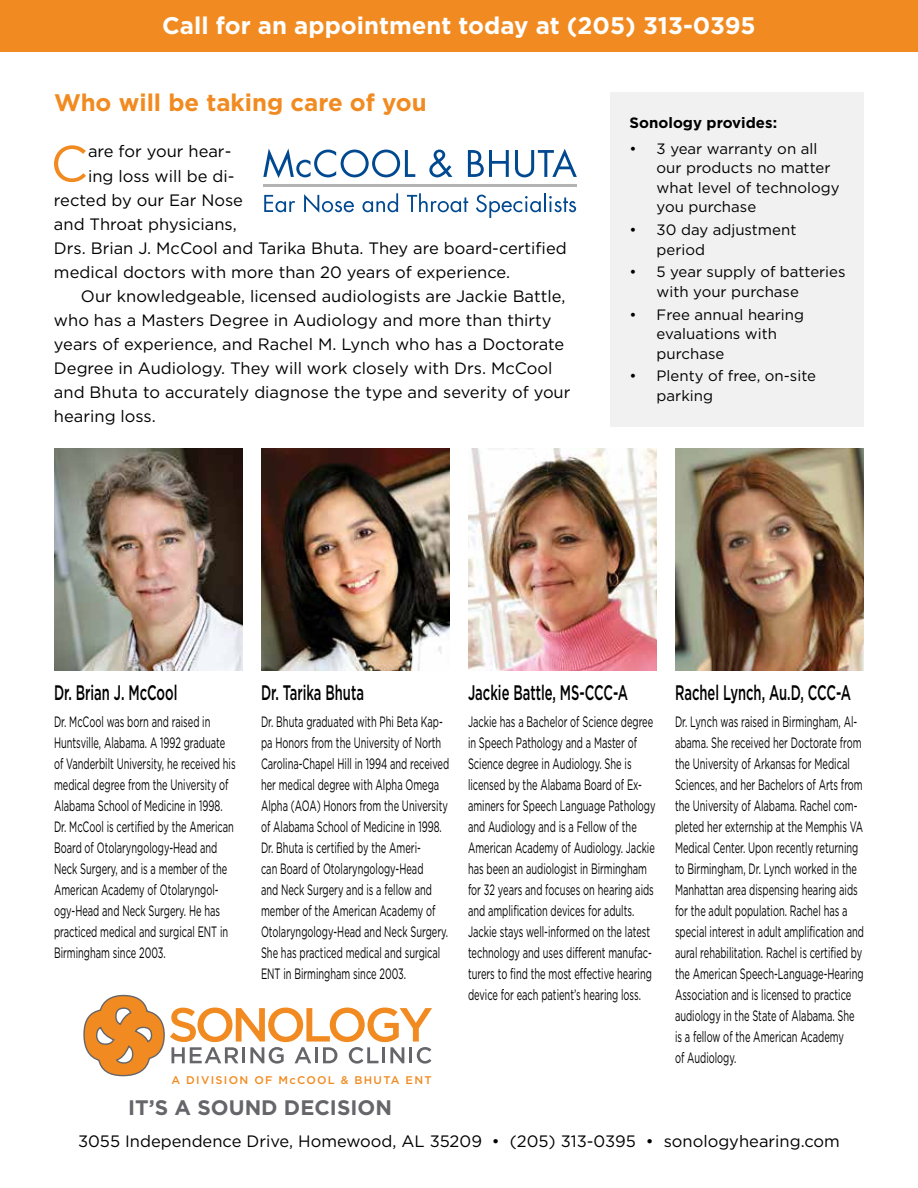
<style>
.page{position:relative;width:918px;height:1188px;background:#fff}
.page>*{position:absolute;margin:0;border:0;box-sizing:border-box;transform-origin:0 0}
.t1{font:50.85px "Gotham";color:#f18b21}
.t2{font:700 24px "Gotham";color:#fff}
.t3{font:700 24px "Gotham";color:#f18b21}
.t4{font:500 21px "Gotham";color:#000;scale:.62 1}
.t5{font:700 21px "Gotham";color:#65656a}
.t6{font:16.5px "Gotham";color:#000}
.t7{font:15px/21px "Gotham";color:#000;scale:.62 1}
.t8{font:15px/19.5px "Gotham";color:#000}
.t9{font:700 15px "Gotham";color:#000}
.t10{font:500 11.1px "Gotham";letter-spacing:.115em;color:#f18b21}
</style>
<div class="page">
<div style="left:610px;top:92px;width:254px;height:335px;background:#f1f1f2"></div>
<img style="left:54px;top:448px;width:189px;height:223px">
<img style="left:261px;top:448px;width:189px;height:223px">
<img style="left:468px;top:448px;width:189px;height:223px">
<img style="left:675px;top:448px;width:189px;height:223px">
<div style="left:0;top:0;width:918px;height:52px;background:#f18b21"></div>
<svg style="left:83px;top:994px;width:349px;height:83px"></svg>
<svg style="left:264px;top:195px;width:31px;height:17px"></svg>
<svg style="left:304px;top:194px;width:50px;height:19px"></svg>
<svg style="left:362px;top:193px;width:36px;height:19px"></svg>
<svg style="left:407px;top:193px;width:61px;height:19px"></svg>
<svg style="left:476px;top:193px;width:100px;height:25px"></svg>
<svg style="left:263px;top:148px;width:152px;height:30px"></svg>
<svg style="left:429px;top:150px;width:23px;height:27px"></svg>
<svg style="left:468px;top:150px;width:41px;height:27px"></svg>
<svg style="left:515px;top:149px;width:62px;height:28px"></svg>
<hr style="left:264px;top:185px;width:313px;height:2px;background:#000">
<h2 class="t2" style="left:162px;top:10px;width:595px">Call for an appointment today at (205) 313-0395</h2>
<h2 class="t3" style="left:54px;top:87px;width:374px">Who will be taking care of you</h2>
<h1 class="t1" style="left:51px;top:131px;width:39px">C</h1>
<p class="t6" style="left:88px;top:141px;width:145px">are for your hear-</p>
<p class="t6" style="left:88px;top:165px;width:148px">ing loss will be di-</p>
<p class="t6" style="left:54px;top:189px;width:191px">rected by our Ear Nose</p>
<p class="t6" style="left:54px;top:213px;width:184px">and Throat physicians,</p>
<p class="t6" style="left:54px;top:237px;width:514px">Drs. Brian J. McCool and Tarika Bhuta. They are board-certified</p>
<p class="t6" style="left:54px;top:261px;width:458px">medical doctors with more than 20 years of experience.</p>
<p class="t6" style="left:81px;top:285px;width:486px">Our knowledgeable, licensed audiologists are Jackie Battle,</p>
<p class="t6" style="left:54px;top:309px;width:499px">who has a Masters Degree in Audiology and more than thirty</p>
<p class="t6" style="left:54px;top:333px;width:512px">years of experience, and Rachel M. Lynch who has a Doctorate</p>
<p class="t6" style="left:54px;top:357px;width:500px">Degree in Audiology. They will work closely with Drs. McCool</p>
<p class="t6" style="left:54px;top:381px;width:518px">and Bhuta to accurately diagnose the type and severity of your</p>
<p class="t6" style="left:54px;top:405px;width:103px">hearing loss.</p>
<p class="t9" style="left:630px;top:112px;width:149px">Sonology provides:</p>
<p class="t8" style="left:657px;top:139px;width:185px;text-indent:-27px">• 3 year warranty on all our products no matter what level of technology you purchase</p>
<p class="t8" style="left:657px;top:220px;width:141px;text-indent:-27px">• 30 day adjustment period</p>
<p class="t8" style="left:657px;top:262px;width:190px;text-indent:-27px">• 5 year supply of batteries with your purchase</p>
<p class="t8" style="left:657px;top:304px;width:149px;text-indent:-27px">• Free annual hearing evaluations with purchase</p>
<p class="t8" style="left:657px;top:366px;width:161px;text-indent:-27px">• Plenty of free, on-site parking</p>
<h3 class="t4" style="left:54px;top:679px;width:201px">Dr. Brian J. McCool</h3>
<p class="t7" style="left:54px;top:711px;width:295px">Dr. McCool was born and raised in Huntsville, Alabama. A 1992 graduate of Vanderbilt University, he received his medical degree from the University of Alabama School of Medicine in 1998.<br>Dr. McCool is certified by the American Board of Otolaryngology-Head and Neck Surgery, and is a member of the American Academy of Otolaryngol&shy;ogy-Head and Neck Surgery. He has practiced medical and surgical ENT in Birmingham since 2003.</p>
<h3 class="t4" style="left:261px;top:679px;width:168px">Dr. Tarika Bhuta</h3>
<p class="t7" style="left:261px;top:711px;width:305px">Dr. Bhuta graduated with Phi Beta Kap&shy;pa Honors from the University of North Carolina-Chapel Hill in 1994 and received her medical degree with Alpha Omega Alpha (AOA) Honors from the University of Alabama School of Medicine in 1998.<br>Dr. Bhuta is certified by the Ameri-<br>can Board of Otolaryngology-Head<br>and Neck Surgery and is a fellow and member of the American Academy of Otolaryngology-Head and Neck Surgery.<br>She has practiced medical and surgical ENT in Birmingham since 2003.</p>
<h3 class="t4" style="left:468px;top:679px;width:260px">Jackie Battle, MS-CCC-A</h3>
<p class="t7" style="left:468px;top:711px;width:304px">Jackie has a Bachelor of Science degree in Speech Pathology and a Master of Science degree in Audiology. She is licensed by the Alabama Board of Ex&shy;aminers for Speech Language Pathology and Audiology and is a Fellow of the American Academy of Audiology. Jackie has been an audiologist in Birmingham for 32 years and focuses on hearing aids and amplification devices for adults.<br>Jackie stays well-informed on the latest technology and uses different manufac&shy;turers to find the most effective hearing device for each patient’s hearing loss.</p>
<p class="t10" style="left:171px;top:1074px;width:262px">A DIVISION OF McCOOL &amp; BHUTA ENT</p>
<h3 class="t5" style="left:128px;top:1094px;width:265px">IT’S A SOUND DECISION</h3>
<h3 class="t4" style="left:675px;top:679px;width:286px">Rachel Lynch, Au.D, CCC-A</h3>
<p class="t7" style="left:675px;top:711px;width:306px">Dr. Lynch was raised in Birmingham, Al&shy;abama. She received her Doctorate from the University of Arkansas for Medical Sciences, and her Bachelors of Arts from the University of Alabama. Rachel com&shy;pleted her externship at the Memphis VA Medical Center. Upon recently returning to Birmingham, Dr. Lynch worked in the Manhattan area dispensing hearing aids for the adult population. Rachel has a special interest in adult amplification and aural rehabilitation. Rachel is certified by the American Speech-Language-Hearing Association and is licensed to practice audiology in the State of Alabama. She is a fellow of the American Academy<br>of Audiology.</p>
<p class="t6" style="left:78px;top:1131px;width:763px">3055 Independence Drive, Homewood, AL 35209 • (205) 313-0395 • sonologyhearing.com</p>
</div>
